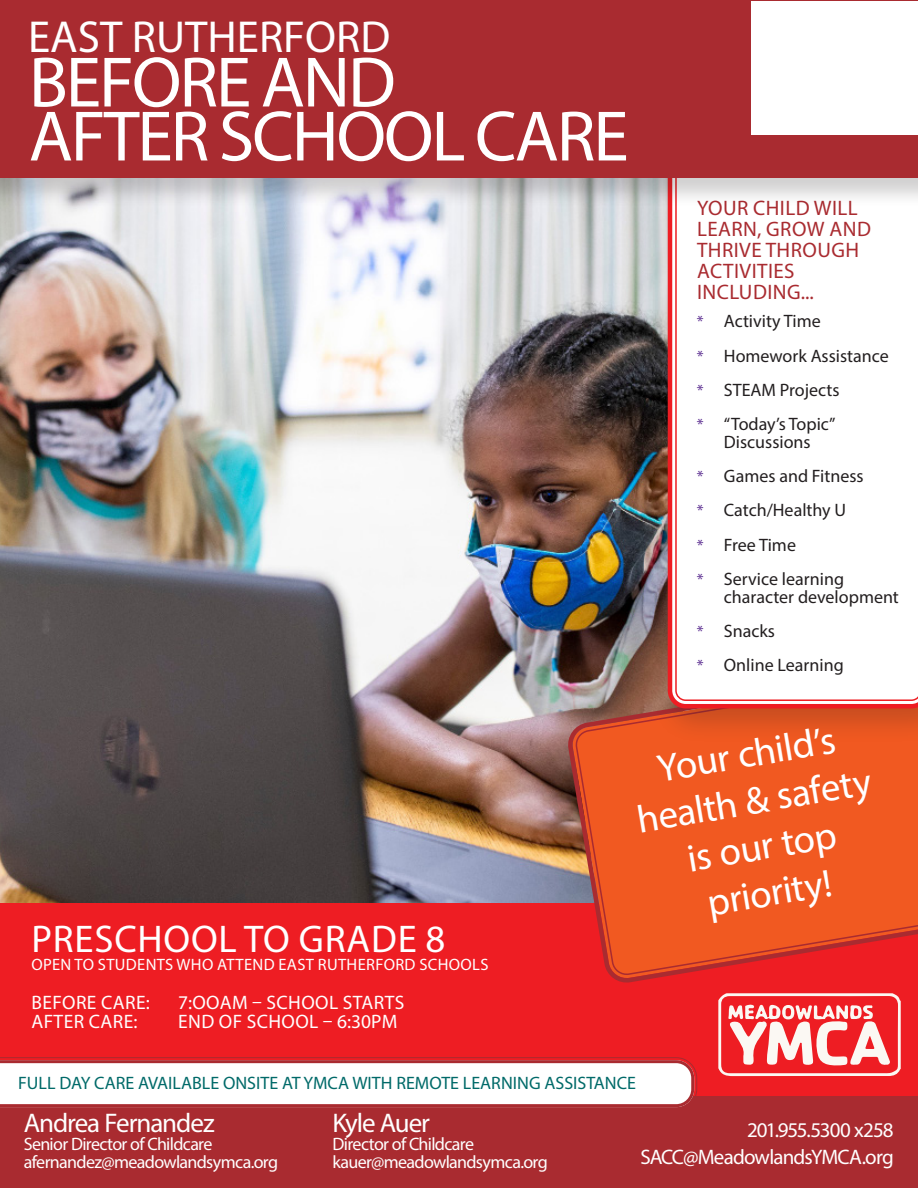
<style>
.page{position:relative;width:918px;height:1188px;background:#fff}
.page>*{position:absolute;margin:0;border:0;box-sizing:border-box;transform-origin:0 0}
.t1{font:72px/54px "Myriad Pro";letter-spacing:-.03em;color:#fff}
.t2{font:45px "Myriad Pro";color:#fff}
.t3{font:39px/47px "Myriad Pro";color:#fff;text-align:center}
.t4{font:38.7px "Myriad Pro";letter-spacing:.02em;color:#fff}
.t5{font:27px "Myriad Pro";letter-spacing:-.04em;color:#fff}
.t6{font:21px/21px "Myriad Pro";letter-spacing:.02em;color:#a92b30}
.t7{font:21px "Myriad Pro";letter-spacing:-.04em;color:#fff}
.t8{font:19.5px "Myriad Pro";letter-spacing:.02em;color:#fff}
.t9{font:18px/18px "Myriad Pro";color:#231f20;text-align:center}
.t10{font:18px "Myriad Pro";letter-spacing:-.035em;color:#fff}
.t11{font:18px "Myriad Pro";color:#016a69}
.t12{font:16.5px "Myriad Pro";letter-spacing:.02em;color:#fff}
.s1{font-size:16.5px;color:#5b2d90}
</style>
<div class="page">
<img style="left:0;top:208px;width:652px;height:695px">
<div style="left:0;top:903px;width:918px;height:285px;background:#ee1d23"></div>
<div style="left:0;top:1097px;width:918px;height:91px;background:#a92b30"></div>
<svg style="left:569px;top:662px;width:104px;height:320px"></svg>
<svg style="left:575px;top:668px;width:343px;height:307px"></svg>
<div style="left:652px;top:48px;width:266px;height:696px;background:#231f20;opacity:.21"></div>
<svg style="left:668px;top:208px;width:250px;height:500px"></svg>
<svg style="left:675px;top:208px;width:243px;height:493px"></svg>
<div style="left:0;top:0;width:918px;height:208px;background:#231f20;opacity:.21"></div>
<div style="left:0;top:0;width:918px;height:177px;background:#a92b30"></div>
<div style="left:751px;top:1px;width:167px;height:134px;background:#fff"></div>
<svg style="left:718px;top:993px;width:183px;height:83px"></svg>
<svg style="left:0;top:1057px;width:697px;height:51px"></svg>
<p class="t2" style="left:28px;top:10px;width:364px">EAST RUTHERFORD</p>
<p class="t1" style="left:29px;top:54px;width:601px">BEFORE AND<br>AFTER SCHOOL CARE</p>
<p class="t6" style="left:697px;top:197px;width:175px">YOUR CHILD WILL<br>LEARN, GROW AND<br>THRIVE THROUGH<br>ACTIVITIES<br>INCLUDING...</p>
<p class="t9" style="left:697px;top:312px;width:125px"><span class="s1">*</span> Activity Time</p>
<p class="t9" style="left:697px;top:346px;width:193px"><span class="s1">*</span> Homework Assistance</p>
<p class="t9" style="left:697px;top:381px;width:144px"><span class="s1">*</span> STEAM Projects</p>
<p class="t9" style="left:697px;top:415px;width:140px"><span class="s1">*</span> “Today’s Topic”<br>Discussions</p>
<p class="t9" style="left:697px;top:467px;width:168px"><span class="s1">*</span> Games and Fitness</p>
<p class="t9" style="left:697px;top:501px;width:151px"><span class="s1">*</span> Catch/Healthy U</p>
<p class="t9" style="left:697px;top:535px;width:101px"><span class="s1">*</span> Free Time</p>
<p class="t9" style="left:724px;top:570px;width:177px;text-align:left;text-indent:-27px"><span class="s1">*</span> Service learning character development</p>
<p class="t9" style="left:697px;top:622px;width:80px"><span class="s1">*</span> Snacks</p>
<p class="t9" style="left:697px;top:656px;width:148px"><span class="s1">*</span> Online Learning</p>
<p class="t4" style="left:32px;top:915px;width:415px">PRESCHOOL TO GRADE 8</p>
<p class="t12" style="left:31px;top:954px;width:459px">OPEN TO STUDENTS WHO ATTEND EAST RUTHERFORD SCHOOLS</p>
<p class="t8" style="left:31px;top:990px;width:120px">BEFORE CARE:</p>
<p class="t8" style="left:178px;top:990px;width:228px">7:OOAM – SCHOOL STARTS</p>
<p class="t8" style="left:31px;top:1010px;width:108px">AFTER CARE:</p>
<p class="t8" style="left:178px;top:1010px;width:221px">END OF SCHOOL – 6:30PM</p>
<p class="t3" style="left:626px;top:749px;width:238px;rotate:-9deg">Your child’s health &amp; safety is our top</p>
<p class="t3" style="left:704px;top:879px;width:127px;rotate:-9deg">priority!</p>
<p class="t11" style="left:18px;top:1071px;width:619px">FULL DAY CARE AVAILABLE ONSITE AT YMCA WITH REMOTE LEARNING ASSISTANCE</p>
<p class="t5" style="left:24px;top:1106px;width:192px">Andrea Fernandez</p>
<p class="t10" style="left:24px;top:1133px;width:190px">Senior Director of Childcare</p>
<p class="t10" style="left:24px;top:1151px;width:256px">afernandez@meadowlandsymca.org</p>
<p class="t5" style="left:333px;top:1106px;width:99px">Kyle Auer</p>
<p class="t10" style="left:333px;top:1133px;width:143px">Director of Childcare</p>
<p class="t10" style="left:333px;top:1151px;width:217px">kauer@meadowlandsymca.org</p>
<p class="t7" style="left:747px;top:1117px;width:148px">201.955.5300 x258</p>
<p class="t7" style="left:641px;top:1144px;width:255px">SACC@MeadowlandsYMCA.org</p>
</div>
